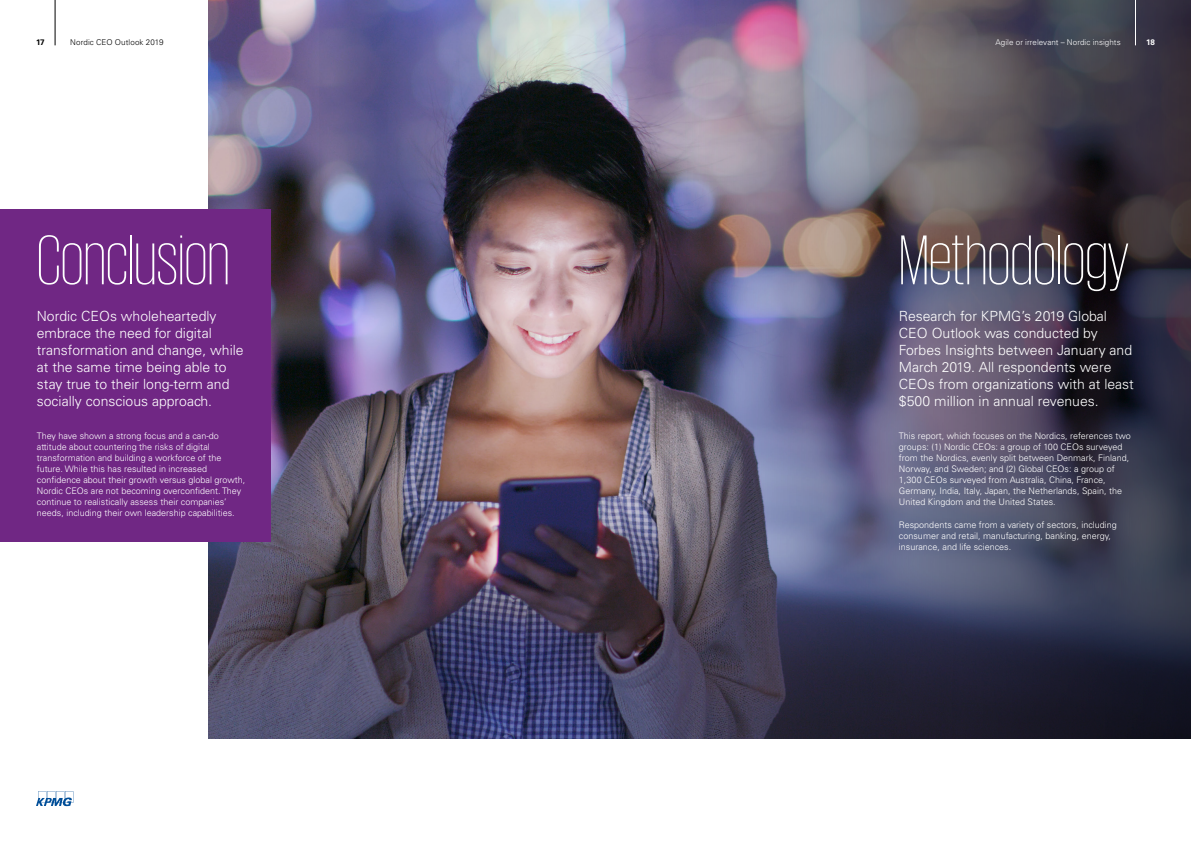
<style>
.page{position:relative;width:1191px;height:842px;background:#fff}
.page>*{position:absolute;margin:0;border:0;box-sizing:border-box;transform-origin:0 0}
.t1{font:200 72px "KPMG";color:#fff}
.t2{font:300 14px/17px "Univers LT Std";color:#fff}
.t3{font:300 9px/11px "Univers LT Std";color:#fff}
.t4{font:300 8px "Univers LT Std";letter-spacing:.01em;color:#fff}
.t5{font:300 8px "Univers LT Std";letter-spacing:.01em;color:#000}
.t6{font:700 8px "Univers LT Std";color:#000}
.t7{font:700 8px "Univers LT Std";color:#fff}
</style>
<div class="page">
<img style="left:209px;top:0;width:110px;height:739px">
<img style="left:319px;top:0;width:872px;height:739px">
<div style="left:0;top:210px;width:270px;height:332px;background:#702784"></div>
<svg style="left:36px;top:791px;width:37px;height:15px"></svg>
<hr style="left:55px;top:0;width:1px;height:45px;background:#000">
<hr style="left:1135px;top:0;width:1px;height:45px;background:#fff">
<p class="t6" style="left:36px;top:38px;width:10px">17</p>
<p class="t5" style="left:70px;top:38px;width:95px">Nordic CEO Outlook 2019</p>
<p class="t4" style="left:995px;top:38px;width:127px">Agile or irrelevant – Nordic insights</p>
<p class="t7" style="left:1146px;top:38px;width:10px">18</p>
<h1 class="t1" style="left:37px;top:226px;width:194px">Conclusion</h1>
<h1 class="t1" style="left:899px;top:226px;width:231px">Methodology</h1>
<h2 class="t2" style="left:37px;top:307px;width:208px">Nordic CEOs wholeheartedly embrace the need for digital transformation and change, while at the same time being able to stay true to their long-term and socially conscious approach.</h2>
<p class="t3" style="left:37px;top:431px;width:210px">They have shown a strong focus and a can-do attitude about countering the risks of digital transformation and building a workforce of the future. While this has resulted in increased confidence about their growth versus global growth, Nordic CEOs are not becoming overconfident. They continue to realistically assess their companies’ needs, including their own leadership capabilities.</p>
<h2 class="t2" style="left:899px;top:307px;width:236px">Research for KPMG’s 2019 Global CEO Outlook was conducted by Forbes Insights between January and March 2019. All respondents were CEOs from organizations with at least $500 million in annual revenues.</h2>
<p class="t3" style="left:899px;top:431px;width:233px">This report, which focuses on the Nordics, references two groups: (1) Nordic CEOs: a group of 100 CEOs surveyed from the Nordics, evenly split between Denmark, Finland, Norway, and Sweden; and (2) Global CEOs: a group of 1,300 CEOs surveyed from Australia, China, France, Germany, India, Italy, Japan, the Netherlands, Spain, the United Kingdom and the United States.</p>
<p class="t3" style="left:899px;top:519px;width:219px">Respondents came from a variety of sectors, including consumer and retail, manufacturing, banking, energy, insurance, and life sciences.</p>
</div>
